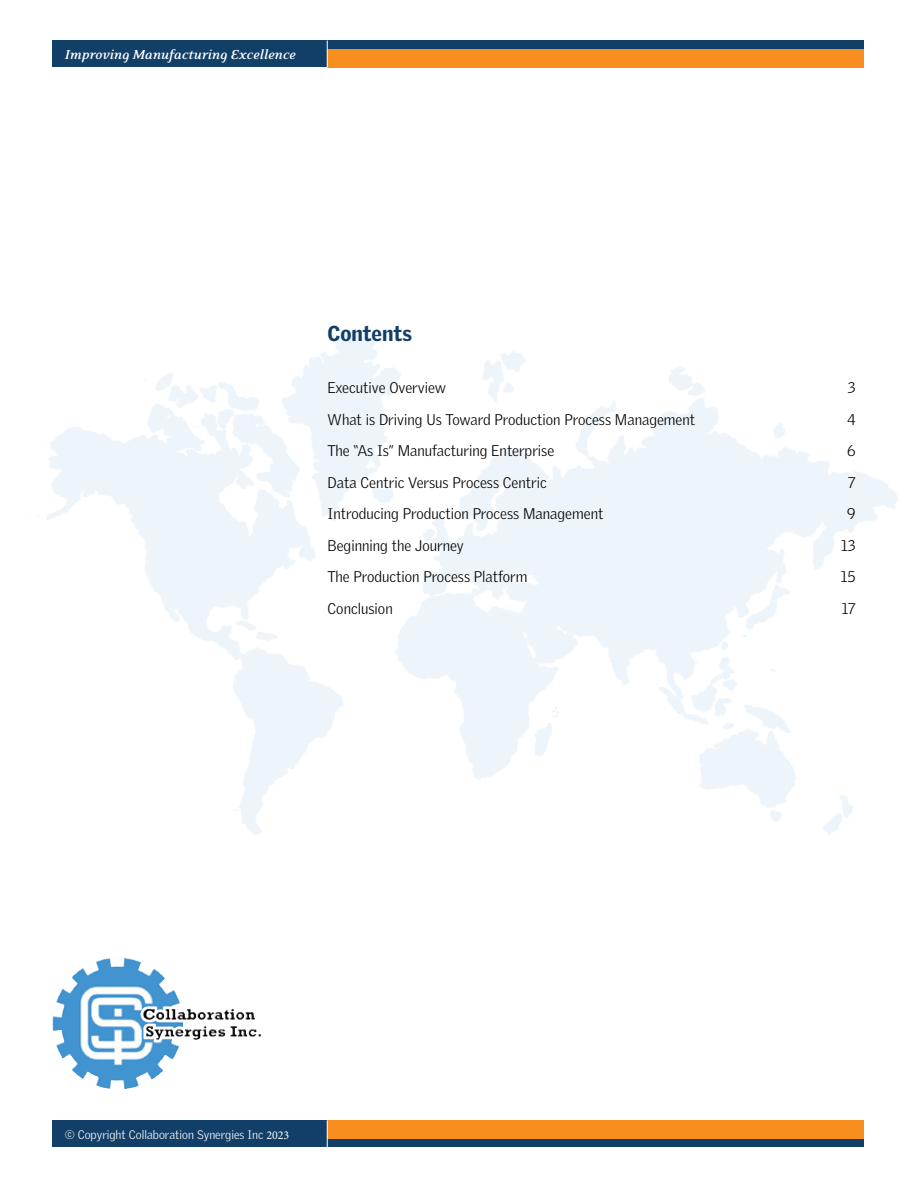
<style>
.page{position:relative;width:918px;height:1188px;background:#fff}
.page>*{position:absolute;margin:0;border:0;box-sizing:border-box;transform-origin:0 0}
.t1{font:900 21px "Griffith Gothic";color:#113f67}
.t2{font:300 15px "Griffith Gothic";color:#000}
.t3{font:italic 700 15px "Eidetic Neo";color:#fff}
.t4{font:300 12px "Griffith Gothic";color:#fff}
.s1{font-family:"Minion Pro";font-weight:400}
</style>
<div class="page">
<div style="left:53px;top:40px;width:811px;height:28px;background:#113f67"></div>
<div style="left:328px;top:49px;width:536px;height:19px;background:#f78e1e"></div>
<svg style="left:327px;top:40px;width:1px;height:28px"></svg>
<img style="left:71px;top:958px;width:53px;height:34px">
<div style="left:53px;top:1120px;width:811px;height:28px;background:#113f67"></div>
<div style="left:328px;top:1120px;width:536px;height:19px;background:#f78e1e"></div>
<svg style="left:327px;top:1120px;width:1px;height:28px"></svg>
<p class="t3" style="left:65px;top:47px;width:232px">Improving Manufacturing Excellence</p>
<h1 class="t1" style="left:328px;top:321px;width:86px">Contents</h1>
<p class="t2" style="left:328px;top:379px;width:120px">Executive Overview</p>
<p class="t2" style="left:848px;top:379px;width:9px">3</p>
<p class="t2" style="left:328px;top:411px;width:369px">What is Driving Us Toward Production Process Management</p>
<p class="t2" style="left:847px;top:411px;width:10px">4</p>
<p class="t2" style="left:328px;top:442px;width:228px">The “As Is” Manufacturing Enterprise</p>
<p class="t2" style="left:847px;top:442px;width:10px">6</p>
<p class="t2" style="left:328px;top:474px;width:221px">Data Centric Versus Process Centric</p>
<p class="t2" style="left:848px;top:474px;width:9px">7</p>
<p class="t2" style="left:328px;top:505px;width:277px">Introducing Production Process Management</p>
<p class="t2" style="left:847px;top:505px;width:10px">9</p>
<p class="t2" style="left:328px;top:537px;width:138px">Beginning the Journey</p>
<p class="t2" style="left:841px;top:537px;width:16px">13</p>
<p class="t2" style="left:328px;top:568px;width:201px">The Production Process Platform</p>
<p class="t2" style="left:841px;top:568px;width:16px">15</p>
<p class="t2" style="left:328px;top:600px;width:67px">Conclusion</p>
<p class="t2" style="left:842px;top:600px;width:15px">17</p>
<p class="t4" style="left:65px;top:1128px;width:226px">© Copyright Collaboration Synergies Inc <span class="s1">2023</span></p>
</div>
